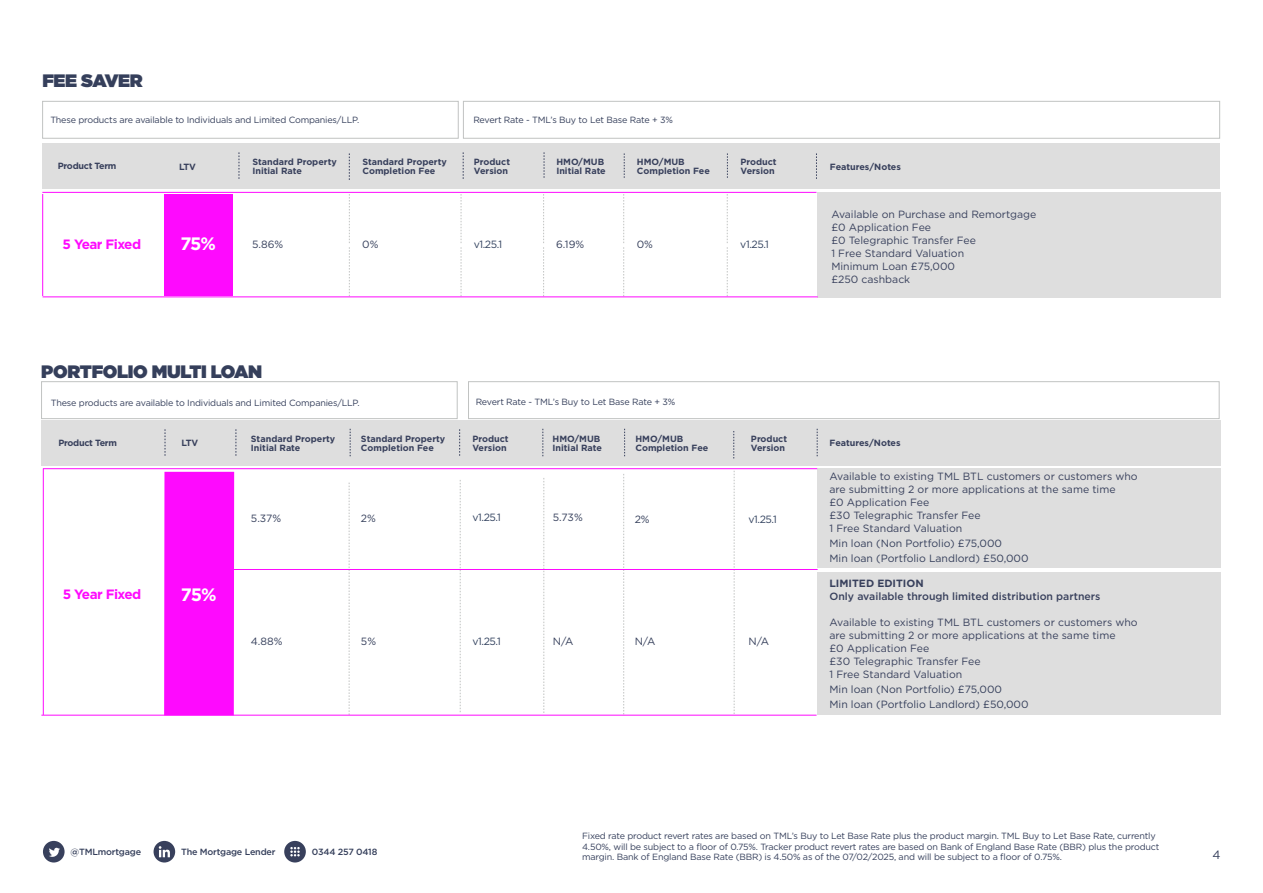
<style>
.page{position:relative;width:1263px;height:893px;background:#fff}
.page>*{position:absolute;margin:0;border:0;box-sizing:border-box;transform-origin:0 0}
.Title_1{font:900 18px "Gotham";letter-spacing:-.02em;color:#353f5b}
.Title_2{font:700 18px "Gotham";color:#fff}
.Title_2-2{font:700 13.5px "Gotham";letter-spacing:-.04em;color:#fe0afe}
.t1{font:12px "Gotham";color:#353f5b}
.Title_2-3{font:10.5px "Gotham";color:#38405c}
.Title_2-4{font:10.5px "Gotham";color:#353f5b}
.Title_2-5{font:500 10.5px "Gotham";color:#38405c}
.Title_2-6{font:10.5px "Gotham";letter-spacing:-.04em;color:#31415e}
.Title_2-7{font:700 10.5px "Gotham";color:#38405c}
.Title_2-8{font:9px/10.5px "Gotham";letter-spacing:-.02em;color:#353f5b}
.Title_2-9{font:700 9px/9px "Gotham";color:#38405c}
.intro_body{font:500 9px "Gotham";letter-spacing:-.02em;color:#353f5b}
.Title_2-10{font:700 9px "Gotham";letter-spacing:-.03em;color:#38405c}
</style>
<div class="page">
<div style="left:817px;top:468px;width:403px;height:100px;background:#dedede"></div>
<div style="left:43px;top:841px;width:22px;height:21px;background:#38405c;border-radius:50%"></div>
<svg style="left:49px;top:848px;width:11px;height:9px"></svg>
<div style="left:154px;top:841px;width:21px;height:21px;background:#38405c;border-radius:50%"></div>
<svg style="left:159px;top:846px;width:11px;height:11px"></svg>
<div style="left:284px;top:841px;width:22px;height:21px;background:#38405c;border-radius:50%"></div>
<svg style="left:290px;top:847px;width:10px;height:9px"></svg>
<div style="left:164px;top:472px;width:70px;height:243px;background:#fe0afe"></div>
<div style="left:41px;top:420px;width:1180px;height:45px;background:#dedede"></div>
<hr style="left:43px;top:468px;width:774px;height:1px;background:#fe0afe">
<svg style="left:460px;top:480px;width:1px;height:232px"></svg>
<svg style="left:349px;top:483px;width:1px;height:232px"></svg>
<svg style="left:623px;top:474px;width:1px;height:240px"></svg>
<svg style="left:734px;top:471px;width:1px;height:243px"></svg>
<svg style="left:544px;top:478px;width:1px;height:235px"></svg>
<svg style="left:624px;top:429px;width:1px;height:27px"></svg>
<svg style="left:733px;top:431px;width:1px;height:27px"></svg>
<svg style="left:542px;top:429px;width:1px;height:27px"></svg>
<svg style="left:459px;top:429px;width:1px;height:27px"></svg>
<svg style="left:350px;top:429px;width:1px;height:27px"></svg>
<svg style="left:236px;top:429px;width:1px;height:27px"></svg>
<hr style="left:167px;top:569px;width:651px;height:1px;background:#fe0afe">
<svg style="left:817px;top:429px;width:1px;height:27px"></svg>
<hr style="left:43px;top:468px;width:1px;height:247px;background:#fe0afe">
<div style="left:41px;top:381px;width:416px;height:38px;border:1px solid #c1c3c2"></div>
<div style="left:468px;top:381px;width:751px;height:38px;border:1px solid #c1c3c2"></div>
<svg style="left:165px;top:429px;width:1px;height:27px"></svg>
<div style="left:42px;top:101px;width:416px;height:37px;border:1px solid #c1c3c2"></div>
<div style="left:463px;top:101px;width:757px;height:37px;border:1px solid #c1c3c2"></div>
<div style="left:817px;top:193px;width:403px;height:105px;background:#dedede"></div>
<div style="left:42px;top:143px;width:1178px;height:46px;background:#dedede"></div>
<svg style="left:727px;top:153px;width:1px;height:25px"></svg>
<div style="left:164px;top:194px;width:69px;height:102px;background:#fe0afe"></div>
<svg style="left:239px;top:152px;width:1px;height:27px"></svg>
<svg style="left:543px;top:194px;width:1px;height:102px"></svg>
<svg style="left:623px;top:194px;width:1px;height:102px"></svg>
<svg style="left:727px;top:194px;width:1px;height:102px"></svg>
<svg style="left:461px;top:194px;width:1px;height:102px"></svg>
<svg style="left:349px;top:194px;width:1px;height:102px"></svg>
<hr style="left:42px;top:192px;width:774px;height:1px;background:#fe0afe">
<svg style="left:349px;top:153px;width:1px;height:27px"></svg>
<svg style="left:462px;top:152px;width:2px;height:27px"></svg>
<svg style="left:543px;top:152px;width:2px;height:26px"></svg>
<svg style="left:623px;top:153px;width:2px;height:25px"></svg>
<hr style="left:42px;top:194px;width:1px;height:102px;background:#fe0afe">
<svg style="left:816px;top:153px;width:1px;height:26px"></svg>
<hr style="left:43px;top:297px;width:775px;height:1px;background:#fe0afe">
<div style="left:817px;top:572px;width:403px;height:143px;background:#dedede"></div>
<hr style="left:41px;top:715px;width:775px;height:1px;background:#fe0afe">
<p class="Title_1" style="left:42px;top:68px;width:102px">FEE SAVER</p>
<p class="Title_2-8" style="left:50px;top:115px;width:310px">These products are available to Individuals and Limited Companies/LLP.</p>
<p class="Title_2-8" style="left:473px;top:115px;width:201px">Revert Rate - TML’s Buy to Let Base Rate + 3%</p>
<p class="Title_2-10" style="left:58px;top:160px;width:60px">Product Term</p>
<p class="Title_2-9" style="left:179px;top:163px;width:18px">LTV</p>
<p class="Title_2-9" style="left:362px;top:157px;width:86px">Standard Property<br>Completion Fee</p>
<p class="Title_2-9" style="left:474px;top:157px;width:38px">Product</p>
<p class="Title_2-9" style="left:474px;top:166px;width:36px">Version</p>
<p class="Title_2-9" style="left:637px;top:157px;width:74px">HMO/MUB<br>Completion Fee</p>
<p class="Title_2-9" style="left:556px;top:157px;width:49px">HMO/MUB</p>
<p class="Title_2-9" style="left:556px;top:166px;width:51px">Initial Rate</p>
<p class="Title_2-9" style="left:740px;top:157px;width:38px">Product</p>
<p class="Title_2-9" style="left:740px;top:166px;width:36px">Version</p>
<p class="Title_2-9" style="left:252px;top:157px;width:86px">Standard Property<br>Initial Rate</p>
<p class="Title_2-9" style="left:830px;top:163px;width:73px">Features/Notes</p>
<p class="Title_2-2" style="left:63px;top:235px;width:80px">5 Year Fixed</p>
<p class="Title_2" style="left:180px;top:232px;width:37px">75%</p>
<p class="Title_2-4" style="left:252px;top:238px;width:33px">5.86%</p>
<p class="Title_2-4" style="left:362px;top:238px;width:18px">0%</p>
<p class="Title_2-6" style="left:474px;top:238px;width:30px">v1.25.1</p>
<p class="Title_2-4" style="left:556px;top:238px;width:30px">6.19%</p>
<p class="Title_2-4" style="left:637px;top:238px;width:18px">0%</p>
<p class="Title_2-6" style="left:740px;top:238px;width:30px">v1.25.1</p>
<p class="Title_1" style="left:41px;top:359px;width:222px">PORTFOLIO MULTI LOAN</p>
<p class="Title_2-8" style="left:51px;top:397px;width:310px">These products are available to Individuals and Limited Companies/LLP.</p>
<p class="Title_2-8" style="left:476px;top:396px;width:201px">Revert Rate - TML’s Buy to Let Base Rate + 3%</p>
<p class="Title_2-3" style="left:831px;top:208px;width:207px">Available on Purchase and Remortgage</p>
<p class="Title_2-3" style="left:831px;top:221px;width:101px">£0 Application Fee</p>
<p class="Title_2-3" style="left:831px;top:234px;width:146px">£0 Telegraphic Transfer Fee</p>
<p class="Title_2-3" style="left:831px;top:247px;width:134px">1 Free Standard Valuation</p>
<p class="Title_2-3" style="left:831px;top:260px;width:125px">Minimum Loan £75,000</p>
<p class="Title_2-3" style="left:831px;top:273px;width:80px">£250 cashback</p>
<p class="Title_2-9" style="left:472px;top:434px;width:38px">Product</p>
<p class="Title_2-9" style="left:472px;top:443px;width:36px">Version</p>
<p class="Title_2-9" style="left:635px;top:434px;width:74px">HMO/MUB<br>Completion Fee</p>
<p class="Title_2-9" style="left:552px;top:434px;width:49px">HMO/MUB</p>
<p class="Title_2-9" style="left:552px;top:443px;width:51px">Initial Rate</p>
<p class="Title_2-10" style="left:58px;top:437px;width:60px">Product Term</p>
<p class="Title_2-9" style="left:181px;top:438px;width:18px">LTV</p>
<p class="Title_2-9" style="left:361px;top:434px;width:86px">Standard Property<br>Completion Fee</p>
<p class="Title_2-9" style="left:251px;top:434px;width:86px">Standard Property<br>Initial Rate</p>
<p class="Title_2-9" style="left:829px;top:438px;width:73px">Features/Notes</p>
<p class="Title_2-9" style="left:751px;top:434px;width:38px">Product</p>
<p class="Title_2-9" style="left:751px;top:443px;width:36px">Version</p>
<p class="Title_2-2" style="left:63px;top:585px;width:80px">5 Year Fixed</p>
<p class="Title_2" style="left:181px;top:582px;width:37px">75%</p>
<p class="Title_2-4" style="left:251px;top:511px;width:32px">5.37%</p>
<p class="Title_2-4" style="left:361px;top:511px;width:17px">2%</p>
<p class="Title_2-6" style="left:472px;top:510px;width:30px">v1.25.1</p>
<p class="Title_2-4" style="left:553px;top:511px;width:32px">5.73%</p>
<p class="Title_2-4" style="left:635px;top:512px;width:17px">2%</p>
<p class="Title_2-6" style="left:748px;top:512px;width:30px">v1.25.1</p>
<p class="Title_2-4" style="left:251px;top:635px;width:33px">4.88%</p>
<p class="Title_2-4" style="left:361px;top:635px;width:17px">5%</p>
<p class="Title_2-6" style="left:472px;top:635px;width:30px">v1.25.1</p>
<p class="Title_2-4" style="left:553px;top:635px;width:22px">N/A</p>
<p class="Title_2-4" style="left:635px;top:635px;width:22px">N/A</p>
<p class="Title_2-4" style="left:748px;top:635px;width:22px">N/A</p>
<p class="Title_2-3" style="left:829px;top:469px;width:310px">Available to existing TML BTL customers or customers who</p>
<p class="Title_2-3" style="left:829px;top:482px;width:288px">are submitting 2 or more applications at the same time</p>
<p class="Title_2-3" style="left:829px;top:495px;width:101px">£0 Application Fee</p>
<p class="Title_2-3" style="left:829px;top:508px;width:153px">£30 Telegraphic Transfer Fee</p>
<p class="Title_2-3" style="left:829px;top:521px;width:134px">1 Free Standard Valuation</p>
<p class="Title_2-4" style="left:829px;top:536px;width:174px">Min loan (Non Portfolio) £75,000</p>
<p class="Title_2-4" style="left:829px;top:551px;width:201px">Min loan (Portfolio Landlord) £50,000</p>
<p class="Title_2-7" style="left:829px;top:576px;width:96px">LIMITED EDITION</p>
<p class="Title_2-5" style="left:829px;top:589px;width:273px">Only available through limited distribution partners</p>
<p class="Title_2-3" style="left:829px;top:615px;width:310px">Available to existing TML BTL customers or customers who</p>
<p class="Title_2-3" style="left:829px;top:628px;width:288px">are submitting 2 or more applications at the same time</p>
<p class="Title_2-3" style="left:829px;top:641px;width:101px">£0 Application Fee</p>
<p class="Title_2-3" style="left:829px;top:654px;width:153px">£30 Telegraphic Transfer Fee</p>
<p class="Title_2-3" style="left:829px;top:667px;width:134px">1 Free Standard Valuation</p>
<p class="Title_2-4" style="left:829px;top:682px;width:174px">Min loan (Non Portfolio) £75,000</p>
<p class="Title_2-4" style="left:829px;top:697px;width:201px">Min loan (Portfolio Landlord) £50,000</p>
<p class="Title_2-8" style="left:582px;top:831px;width:579px">Fixed rate product revert rates are based on TML’s Buy to Let Base Rate plus the product margin. TML Buy to Let Base Rate, currently<br>4.50%, will be subject to a floor of 0.75%. Tracker product revert rates are based on Bank of England Base Rate (BBR) plus the product margin. Bank of England Base Rate (BBR) is 4.50% as of the 07/02/2025, and will be subject to a floor of 0.75%.</p>
<p class="intro_body" style="left:71px;top:846px;width:72px">@TMLmortgage</p>
<p class="intro_body" style="left:181px;top:846px;width:96px">The Mortgage Lender</p>
<p class="intro_body" style="left:312px;top:846px;width:67px">0344 257 0418</p>
<p class="t1" style="left:1212px;top:847px;width:10px">4</p>
</div>
